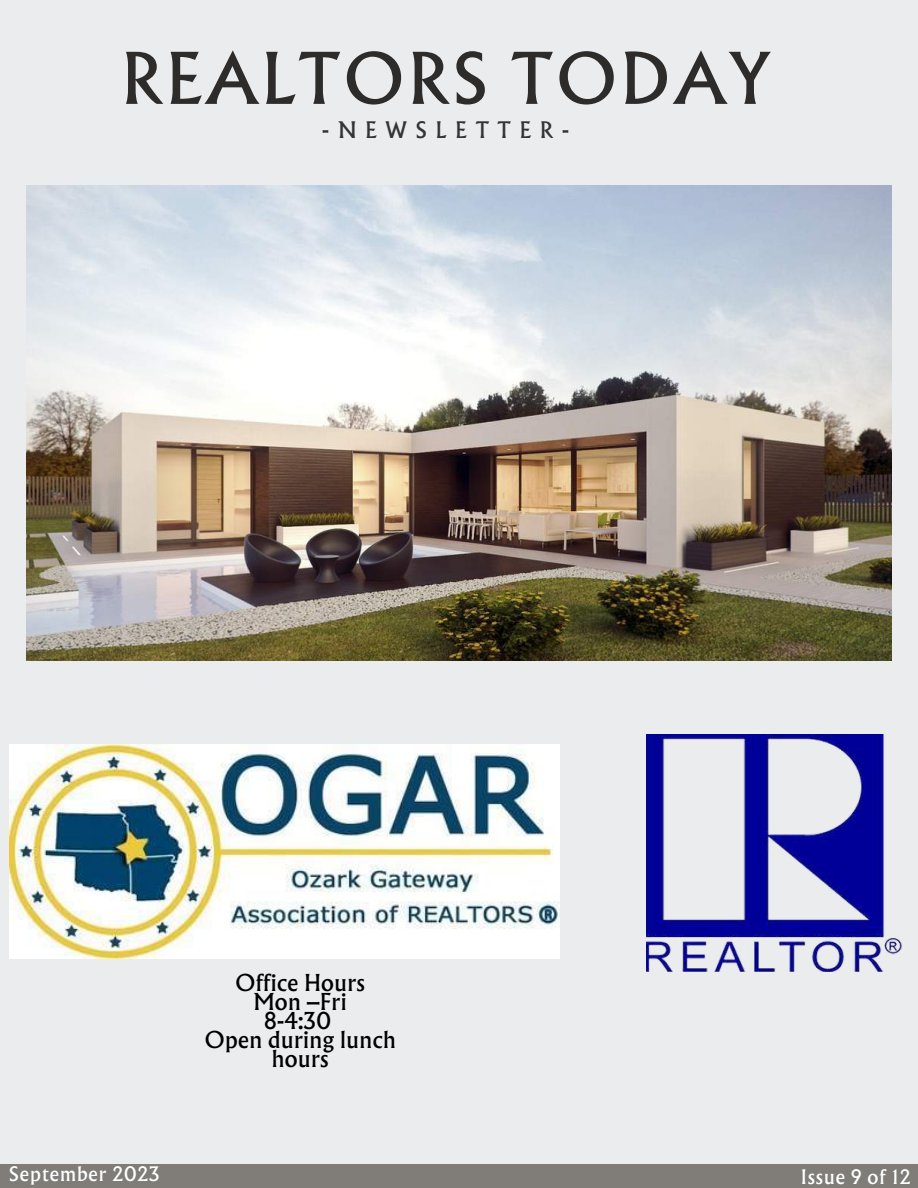
<style>
.page{position:relative;width:918px;height:1188px;background:#eaeced}
.page>*{position:absolute;margin:0;border:0;box-sizing:border-box;transform-origin:0 0}
.t1{font:63.6px "Albertus Nova";letter-spacing:.07em;color:#2e2b2b}
.t2{font:21px/19.2px "Albertus Nova";letter-spacing:.02em;color:#000;text-align:center}
.t3{font:20.55px "Albertus Nova";letter-spacing:.44em;color:#343434}
.t4{font:18px "Albertus Nova";letter-spacing:.05em;color:#fff}
</style>
<div class="page">
<img style="left:26px;top:186px;width:865px;height:475px">
<div style="left:0;top:1164px;width:918px;height:24px;background:#807d78"></div>
<img style="left:10px;top:745px;width:550px;height:214px">
<img style="left:646px;top:734px;width:256px;height:238px">
<h1 class="t1" style="left:122px;top:34px;width:649px">REALTORS TODAY</h1>
<p class="t3" style="left:322px;top:115px;width:248px">-NEWSLETTER-</p>
<p class="t2" style="left:205px;top:973px;width:193px">Office Hours<br>Mon –Fri<br>8-4:30<br>Open during lunch hours</p>
<p class="t4" style="left:9px;top:1161px;width:152px">September 2023</p>
<p class="t4" style="left:801px;top:1164px;width:111px">Issue 9 of 12</p>
</div>
